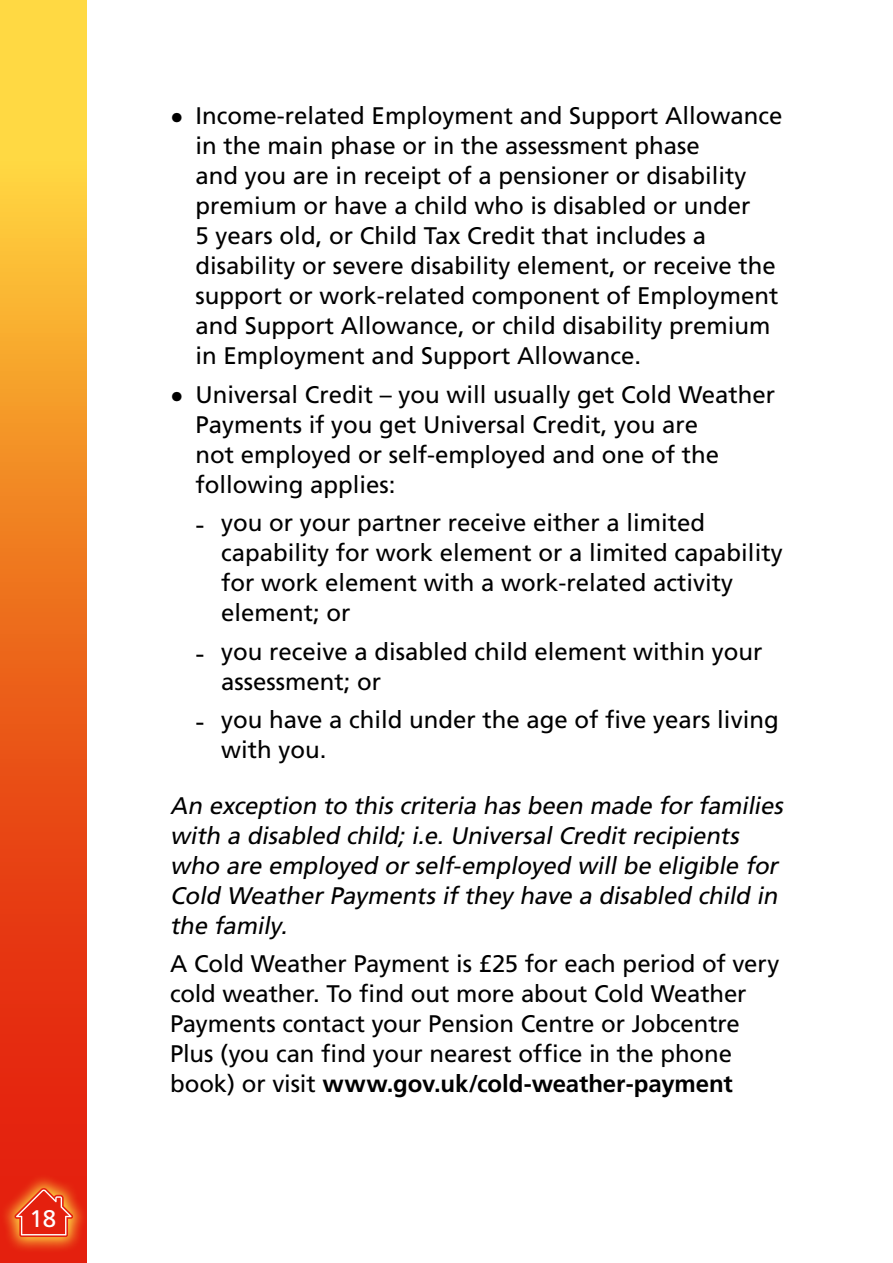
<style>
.page{position:relative;width:893px;height:1263px;background:#fff}
.page>*{position:absolute;margin:0;border:0;box-sizing:border-box;transform-origin:0 0}
.Main{font:24px/30px "Frutiger LT Pro";color:#000}
.Main-2{font:italic 24px/30px "Frutiger LT Pro";color:#000}
.t1{font:24px "Frutiger LT Pro";color:#fff}
.s1{font-size:27px}
.s2{font-weight:700}
</style>
<div class="page">
<svg style="left:0;top:0;width:86px;height:1263px;background:#f07a23"></svg>
<svg style="left:0;top:1173px;width:87px;height:80px;background:#e63413"></svg>
<svg style="left:14px;top:1188px;width:59px;height:49px;background:#e94a28"></svg>
<p class="t1" style="left:30px;top:1205px;width:28px">18</p>
<p class="Main" style="left:196px;top:101px;width:588px;text-indent:-26px"><span class="s1">•</span> Income-related Employment and Support Allowance in the main phase or in the assessment phase<br>and you are in receipt of a pensioner or disability premium or have a child who is disabled or under<br>5 years old, or Child Tax Credit that includes a disability or severe disability element, or receive the support or work-related component of Employment and Support Allowance, or child disability premium in Employment and Support Allowance.</p>
<p class="Main" style="left:196px;top:380px;width:581px;text-indent:-26px"><span class="s1">•</span> Universal Credit – you will usually get Cold Weather Payments if you get Universal Credit, you are<br>not employed or self-employed and one of the following applies:</p>
<p class="Main" style="left:221px;top:508px;width:563px;text-indent:-26px"><span class="s1">-</span> you or your partner receive either a limited capability for work element or a limited capability for work element with a work-related activity element; or</p>
<p class="Main" style="left:221px;top:637px;width:543px;text-indent:-26px"><span class="s1">-</span> you receive a disabled child element within your assessment; or</p>
<p class="Main" style="left:221px;top:705px;width:559px;text-indent:-26px"><span class="s1">-</span> you have a child under the age of five years living with you.</p>
<p class="Main-2" style="left:170px;top:791px;width:619px">An exception to this criteria has been made for families with a disabled child; i.e. Universal Credit recipients who are employed or self-employed will be eligible for Cold Weather Payments if they have a disabled child in the family.</p>
<p class="Main" style="left:170px;top:949px;width:611px">A Cold Weather Payment is £25 for each period of very cold weather. To find out more about Cold Weather Payments contact your Pension Centre or Jobcentre Plus (you can find your nearest office in the phone book) or visit <span class="s2">www.gov.uk/cold-weather-payment</span></p>
</div>
